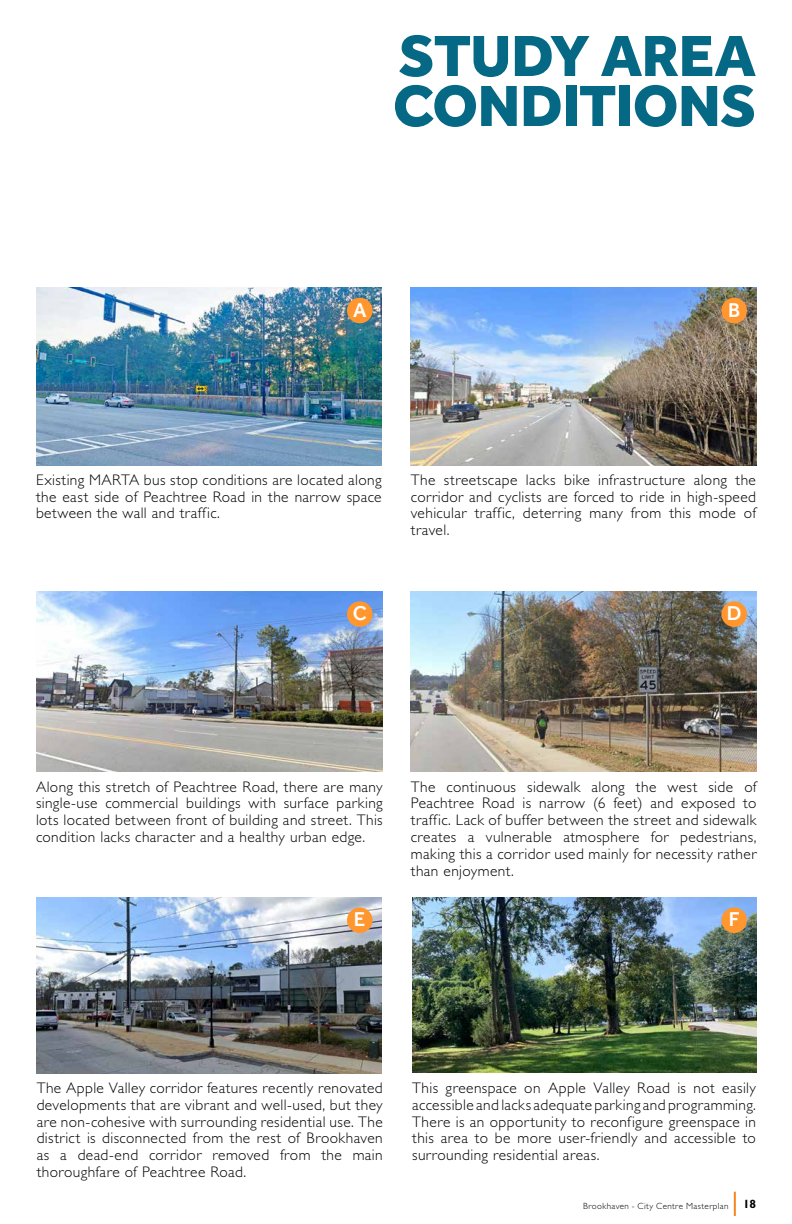
<style>
.page{position:relative;width:792px;height:1224px;background:#fff}
.page>*{position:absolute;margin:0;border:0;box-sizing:border-box;transform-origin:0 0}
.t1{font:800 60px/50px "Effra";letter-spacing:-.01em;color:#056985}
.t2{font:500 20.6px "Effra";color:#fff}
.t3{font:300 15.4px/16.8px "Gill Sans Std";letter-spacing:.025em;color:#000;text-align:justify}
.t4{font:300 9px "Gill Sans Std";letter-spacing:.045em;color:#000}
.s1{font-weight:700;font-size:12px}
</style>
<div class="page">
<hr style="left:734px;top:1192px;width:2px;height:24px;background:#f6871f">
<img style="left:411px;top:288px;width:345px;height:177px">
<img style="left:411px;top:591px;width:345px;height:180px">
<img style="left:412px;top:897px;width:344px;height:176px">
<img style="left:36px;top:897px;width:346px;height:176px">
<img style="left:37px;top:591px;width:346px;height:180px">
<img style="left:36px;top:288px;width:346px;height:177px">
<div style="left:721px;top:298px;width:26px;height:25px;background:#ff962e;border-radius:50%"></div>
<div style="left:721px;top:601px;width:26px;height:26px;background:#ff962e;border-radius:50%"></div>
<div style="left:721px;top:907px;width:26px;height:26px;background:#ff962e;border-radius:50%"></div>
<div style="left:347px;top:907px;width:26px;height:26px;background:#ff962e;border-radius:50%"></div>
<div style="left:347px;top:601px;width:26px;height:26px;background:#ff962e;border-radius:50%"></div>
<div style="left:347px;top:298px;width:26px;height:25px;background:#ff962e;border-radius:50%"></div>
<h1 class="t1" style="left:393px;top:30px;width:365px">STUDY AREA<br>CONDITIONS</h1>
<h2 class="t2" style="left:353px;top:298px;width:15px">A</h2>
<h2 class="t2" style="left:728px;top:298px;width:14px">B</h2>
<p class="t3" style="left:36px;top:471px;width:347px">Existing MARTA bus stop conditions are located along the east side of Peachtree Road in the narrow space between the wall and traffic.</p>
<p class="t3" style="left:411px;top:471px;width:347px">The streetscape lacks bike infrastructure along the corridor and cyclists are forced to ride in high-speed vehicular traffic, deterring many from this mode of travel.</p>
<h2 class="t2" style="left:353px;top:601px;width:15px">C</h2>
<h2 class="t2" style="left:727px;top:601px;width:16px">D</h2>
<p class="t3" style="left:36px;top:778px;width:348px">Along this stretch of Peachtree Road, there are many single-use commercial buildings with surface parking lots located between front of building and street. This condition lacks character and a healthy urban edge.</p>
<p class="t3" style="left:411px;top:778px;width:347px">The continuous sidewalk along the west side of Peachtree Road is narrow (6 feet) and exposed to traffic. Lack of buffer between the street and sidewalk creates a vulnerable atmosphere for pedestrians, making this a corridor used mainly for necessity rather than enjoyment.</p>
<h2 class="t2" style="left:354px;top:907px;width:13px">E</h2>
<h2 class="t2" style="left:729px;top:907px;width:12px">F</h2>
<p class="t3" style="left:37px;top:1080px;width:348px">The Apple Valley corridor features recently renovated developments that are vibrant and well-used, but they are non-cohesive with surrounding residential use. The district is disconnected from the rest of Brookhaven as a dead-end corridor removed from the main thoroughfare of Peachtree Road.</p>
<p class="t3" style="left:412px;top:1080px;width:345px">This greenspace on Apple Valley Road is not easily accessible and lacks adequate parking and programming.<br>There is an opportunity to reconfigure greenspace in this area to be more user-friendly and accessible to surrounding residential areas.</p>
<p class="t4" style="left:583px;top:1201px;width:174px">Brookhaven - City Centre Masterplan <span class="s1">18</span></p>
</div>
